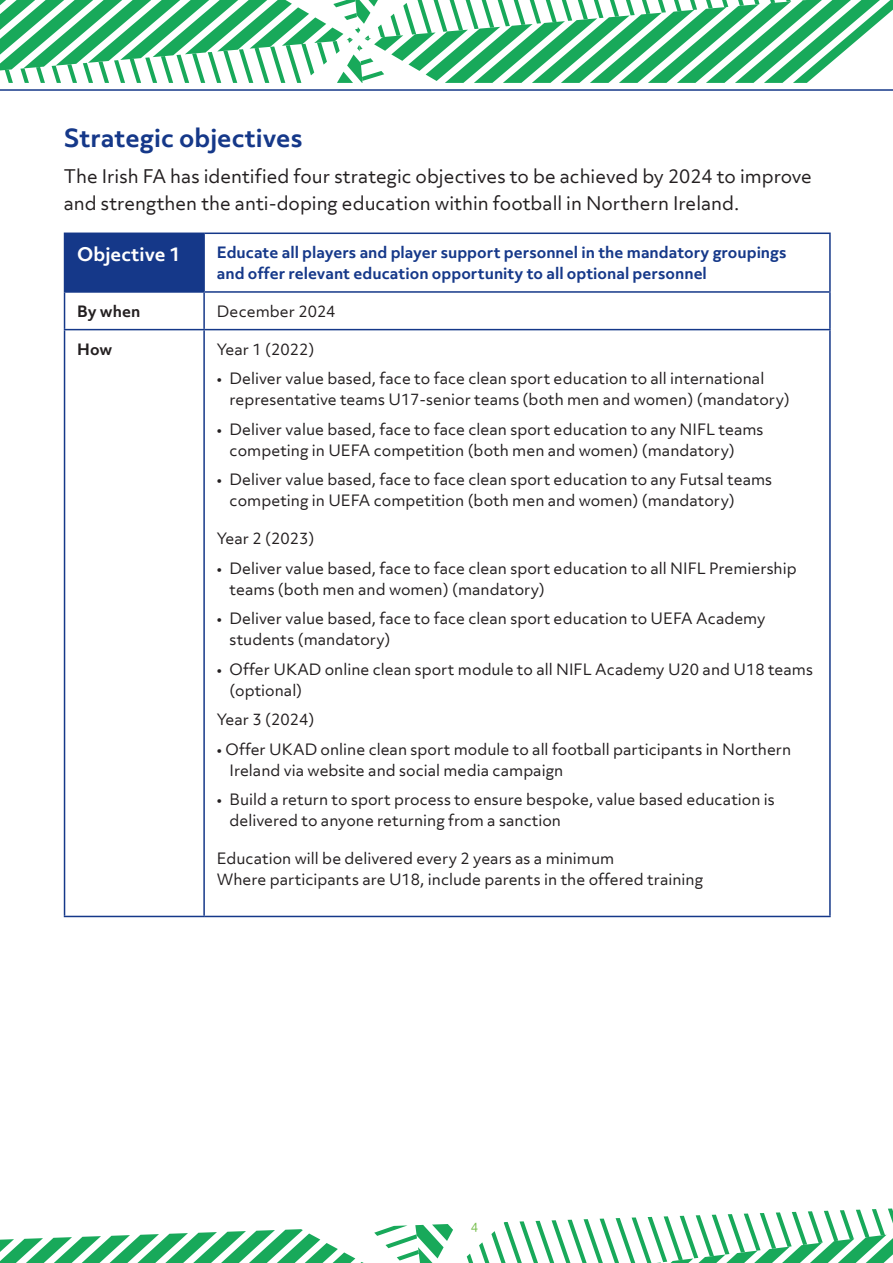
<style>
.page{position:relative;width:893px;height:1263px;background:#fff}
.page>*{position:absolute;margin:0;border:0;box-sizing:border-box;transform-origin:0 0}
.t1{font:700 24px "Objektiv Mk 3";color:#153889}
.t2{font:18px/27px "Objektiv Mk 3";color:#231f20}
.Table_text{font:700 18px "Objektiv Mk 3";color:#fff}
.Table_text-2{font:15px/21px "Objektiv Mk 3";color:#231f20}
.Tabgle_text_indent{font:15px/21px "Objektiv Mk 3";color:#231f20}
.Table_text-3{font:700 15px/21px "Objektiv Mk 3";color:#153889}
.Table_text-4{font:700 15px "Objektiv Mk 3";color:#231f20}
</style>
<div class="page">
<svg style="left:0;top:0;width:893px;height:83px"></svg>
<hr style="left:0;top:89px;width:893px;height:2px;background:#153889">
<div style="left:65px;top:233px;width:139px;height:59px;background:#153889"></div>
<hr style="left:64px;top:233px;width:140px;height:1px;background:#153889">
<hr style="left:64px;top:234px;width:1px;height:57px;background:#153889">
<hr style="left:204px;top:233px;width:627px;height:1px;background:#153889">
<hr style="left:203px;top:234px;width:2px;height:57px;background:#153889">
<hr style="left:829px;top:234px;width:2px;height:57px;background:#153889">
<hr style="left:64px;top:291px;width:140px;height:2px;background:#153889">
<hr style="left:64px;top:293px;width:1px;height:36px;background:#153889">
<hr style="left:204px;top:291px;width:627px;height:2px;background:#153889">
<hr style="left:203px;top:293px;width:2px;height:36px;background:#153889">
<hr style="left:829px;top:293px;width:2px;height:36px;background:#153889">
<hr style="left:64px;top:329px;width:140px;height:1px;background:#153889">
<hr style="left:64px;top:330px;width:1px;height:586px;background:#153889">
<hr style="left:204px;top:329px;width:627px;height:1px;background:#153889">
<hr style="left:203px;top:330px;width:2px;height:586px;background:#153889">
<hr style="left:829px;top:330px;width:2px;height:586px;background:#153889">
<hr style="left:64px;top:916px;width:140px;height:1px;background:#153889">
<hr style="left:204px;top:916px;width:627px;height:1px;background:#153889">
<svg style="left:0;top:1208px;width:893px;height:55px"></svg>
<p class="t1" style="left:64px;top:121px;width:240px">Strategic objectives</p>
<p class="t2" style="left:64px;top:162px;width:750px">The Irish FA has identified four strategic objectives to be achieved by 2024 to improve and strengthen the anti-doping education within football in Northern Ireland.</p>
<p class="Table_text" style="left:77px;top:241px;width:105px">Objective 1</p>
<p class="Table_text-3" style="left:217px;top:242px;width:571px">Educate all players and player support personnel in the mandatory groupings and offer relevant education opportunity to all optional personnel</p>
<p class="Table_text-4" style="left:77px;top:301px;width:65px">By when</p>
<p class="Table_text-2" style="left:217px;top:301px;width:120px">December 2024</p>
<p class="Table_text-4" style="left:77px;top:338px;width:36px">How</p>
<p class="Table_text-2" style="left:217px;top:338px;width:99px">Year 1 (2022)</p>
<p class="Table_text-2" style="left:230px;top:368px;width:561px;text-indent:-13px">• Deliver value based, face to face clean sport education to all international representative teams U17-senior teams (both men and women) (mandatory)</p>
<p class="Table_text-2" style="left:230px;top:418px;width:535px;text-indent:-13px">• Deliver value based, face to face clean sport education to any NIFL teams competing in UEFA competition (both men and women) (mandatory)</p>
<p class="Table_text-2" style="left:230px;top:469px;width:544px;text-indent:-13px">• Deliver value based, face to face clean sport education to any Futsal teams competing in UEFA competition (both men and women) (mandatory)</p>
<p class="Table_text-2" style="left:217px;top:528px;width:99px">Year 2 (2023)</p>
<p class="Tabgle_text_indent" style="left:230px;top:557px;width:568px;text-indent:-13px">• Deliver value based, face to face clean sport education to all NIFL Premiership teams (both men and women) (mandatory)</p>
<p class="Tabgle_text_indent" style="left:230px;top:608px;width:537px;text-indent:-13px">• Deliver value based, face to face clean sport education to UEFA Academy students (mandatory)</p>
<p class="Tabgle_text_indent" style="left:230px;top:658px;width:585px;text-indent:-13px">• Offer UKAD online clean sport module to all NIFL Academy U20 and U18 teams (optional)</p>
<p class="Tabgle_text_indent" style="left:217px;top:709px;width:99px">Year 3 (2024)</p>
<p class="Tabgle_text_indent" style="left:230px;top:738px;width:563px;text-indent:-13px">• Offer UKAD online clean sport module to all football participants in Northern<br>Ireland via website and social media campaign</p>
<p class="Tabgle_text_indent" style="left:230px;top:789px;width:547px;text-indent:-13px">• Build a return to sport process to ensure bespoke, value based education is delivered to anyone returning from a sanction</p>
<p class="Table_text-2" style="left:217px;top:848px;width:399px">Education will be delivered every 2 years as a minimum</p>
<p class="Table_text-2" style="left:217px;top:869px;width:488px">Where participants are U18, include parents in the offered training</p>
</div>
